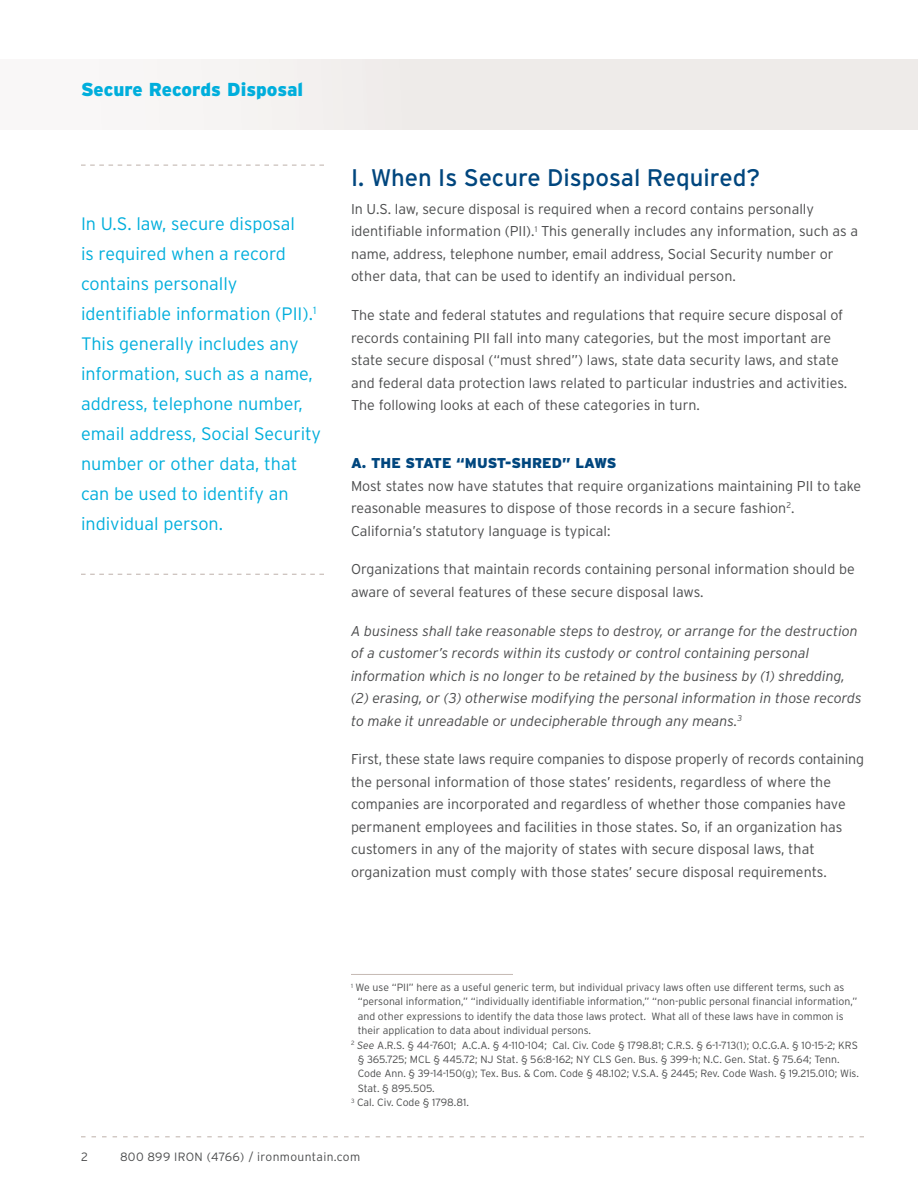
<style>
.page{position:relative;width:918px;height:1188px;background:#fff}
.page>*{position:absolute;margin:0;border:0;box-sizing:border-box;transform-origin:0 0}
.Body_9_5pt{font:24px "Interstate";color:#00467e}
.Body_9_5pt-2{font:900 18.75px "Interstate";color:#00aedc}
.Quote_20pt__blue{font:300 18px/30px "Interstate";color:#00aedc}
.Body_9_5pt-3{font:300 14.25px/22.5px "Interstate";color:#4b4c4d}
.Body_9_5pt-4{font:italic 300 14.25px/22.5px "Interstate";color:#4b4c4d}
.footer_pagination_8p{font:300 12px "Interstate";letter-spacing:.03em;color:#4b4c4d}
.Footnotes_Source_Int{font:300 10.5px/14.4px "Interstate";color:#4b4c4d}
.s1{font-weight:900;color:#00467e}
.s2{font-style:italic}
</style>
<div class="page">
<svg style="left:81px;top:1136px;width:783px;height:1px"></svg>
<div style="left:0;top:59px;width:918px;height:70px;background:linear-gradient(to right,#f8f6f6,#ebe7e5)"></div>
<svg style="left:81px;top:165px;width:243px;height:1px"></svg>
<svg style="left:81px;top:574px;width:243px;height:1px"></svg>
<hr style="left:351px;top:974px;width:162px;height:1px;background:#c5b9b3">
<p class="Body_9_5pt-2" style="left:81px;top:78px;width:224px">Secure Records Disposal</p>
<p class="Quote_20pt__blue" style="left:81px;top:209px;width:242px">In U.S. law, secure disposal<br>is required when a record contains personally identifiable information (PII).<sup>1<br></sup>This generally includes any information, such as a name, address, telephone number, email address, Social Security number or other data, that can be used to identify an individual person.</p>
<p class="Body_9_5pt" style="left:351px;top:163px;width:411px">I. When Is Secure Disposal Required?</p>
<p class="Body_9_5pt-3" style="left:351px;top:197px;width:509px">In U.S. law, secure disposal is required when a record contains personally identifiable information (PII).<sup>1</sup> This generally includes any information, such as a name, address, telephone number, email address, Social Security number or other data, that can be used to identify an individual person.</p>
<p class="Body_9_5pt-3" style="left:351px;top:304px;width:498px">The state and federal statutes and regulations that require secure disposal of records containing PII fall into many categories, but the most important are state secure disposal (“must shred”) laws, state data security laws, and state and federal data protection laws related to particular industries and activities.<br>The following looks at each of these categories in turn.</p>
<p class="Body_9_5pt-3" style="left:351px;top:452px;width:512px"><span class="s1">A. THE STATE “MUST-SHRED” LAWS<br></span>Most states now have statutes that require organizations maintaining PII to take reasonable measures to dispose of those records in a secure fashion<sup>2</sup>.<br>California’s statutory language is typical:</p>
<p class="Body_9_5pt-3" style="left:351px;top:558px;width:505px">Organizations that maintain records containing personal information should be aware of several features of these secure disposal laws.</p>
<p class="Body_9_5pt-4" style="left:351px;top:619px;width:512px">A business shall take reasonable steps to destroy, or arrange for the destruction of a customer’s records within its custody or control containing personal information which is no longer to be retained by the business by (1) shredding, (2) erasing, or (3) otherwise modifying the personal information in those records to make it unreadable or undecipherable through any means.<sup>3</sup></p>
<p class="Body_9_5pt-3" style="left:351px;top:748px;width:515px">First, these state laws require companies to dispose properly of records containing the personal information of those states’ residents, regardless of where the companies are incorporated and regardless of whether those companies have permanent employees and facilities in those states. So, if an organization has customers in any of the majority of states with secure disposal laws, that organization must comply with those states’ secure disposal requirements.</p>
<p class="Footnotes_Source_Int" style="left:358px;top:980px;width:501px;text-indent:-7px"><sup>1</sup> We use “PII” here as a useful generic term, but individual privacy laws often use different terms, such as “personal information,” “individually identifiable information,” “non-public personal financial information,” and other expressions to identify the data those laws protect. What all of these laws have in common is their application to data about individual persons.</p>
<p class="Footnotes_Source_Int" style="left:358px;top:1038px;width:503px;text-indent:-7px"><sup>2</sup> <span class="s2">See</span> A.R.S. § 44-7601; A.C.A. § 4-110-104; Cal. Civ. Code § 1798.81; C.R.S. § 6-1-713(1); O.C.G.A. § 10-15-2; KRS § 365.725; MCL § 445.72; NJ Stat. § 56:8-162; NY CLS Gen. Bus. § 399-h; N.C. Gen. Stat. § 75.64; Tenn.<br>Code Ann. § 39-14-150(g); Tex. Bus. &amp; Com. Code § 48.102; V.S.A. § 2445; Rev. Code Wash. § 19.215.010; Wis.<br>Stat. § 895.505.</p>
<p class="Footnotes_Source_Int" style="left:351px;top:1095px;width:119px"><sup>3</sup> Cal. Civ. Code § 1798.81.</p>
<p class="footer_pagination_8p" style="left:81px;top:1149px;width:8px">2</p>
<p class="footer_pagination_8p" style="left:120px;top:1149px;width:242px">800 899 IRON (4766) / ironmountain.com</p>
</div>
